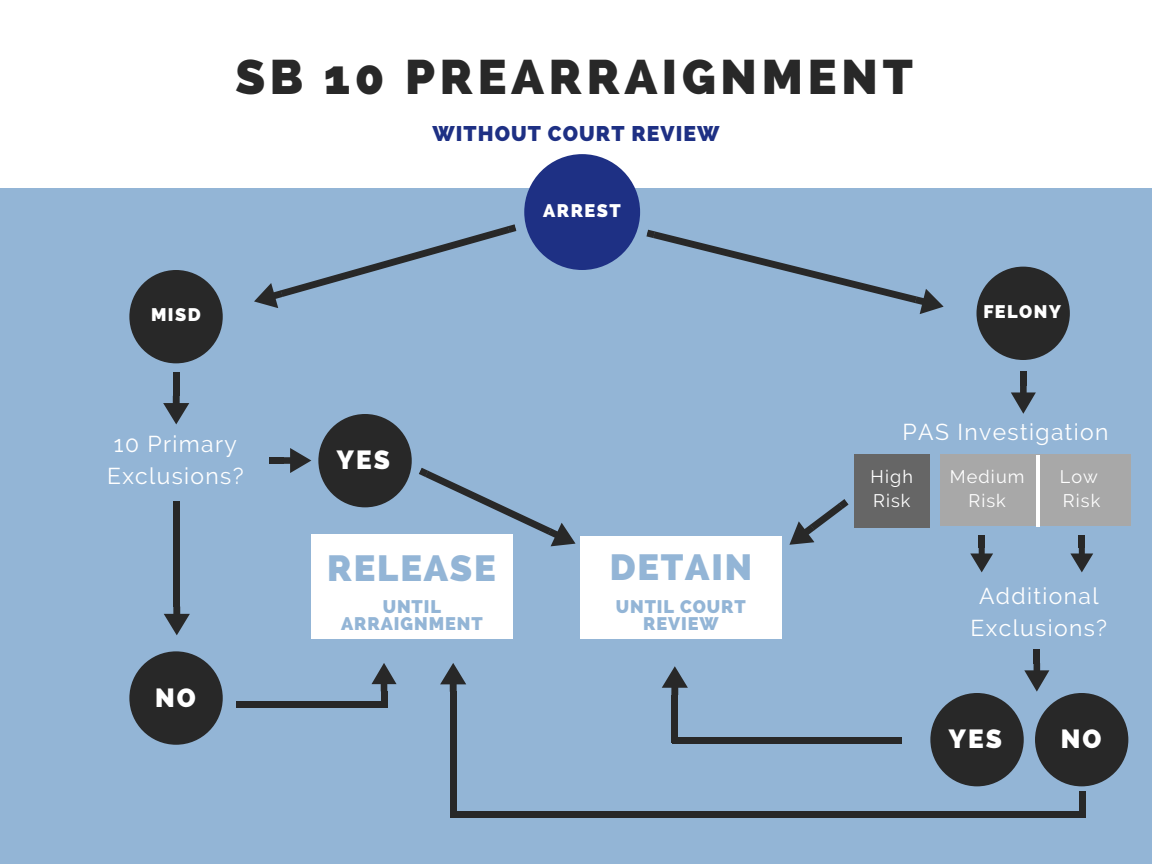
<style>
.page{position:relative;width:1152px;height:864px;background:#93b5d6}
.page>*{position:absolute;margin:0;border:0;box-sizing:border-box;transform-origin:0 0}
.t1{font:800 48.3px "Raleway";letter-spacing:.1em;color:#282828}
.t2{font:800 36.3px "Raleway";letter-spacing:.05em;color:#93b5d6}
.t3{font:800 26.1px "Raleway";letter-spacing:.08em;color:#fff}
.t4{font:22.8px/31.5px "Raleway";letter-spacing:.06em;color:#fff}
.t5{font:800 21.15px "Raleway";letter-spacing:.05em;color:#1e3084}
.t6{font:800 18.15px/16.8px "Raleway";letter-spacing:.05em;color:#93b5d6;text-align:center}
.t7{font:18.15px/24.8px "Raleway";letter-spacing:.06em;color:#fff}
.t8{font:800 18.15px "Raleway";letter-spacing:.08em;color:#fff}
</style>
<div class="page">
<div style="left:581px;top:537px;width:201px;height:102px;background:#fff"></div>
<div style="left:312px;top:534px;width:201px;height:105px;background:#fff"></div>
<div style="left:941px;top:454px;width:190px;height:73px;background:#a8a8a8"></div>
<div style="left:129px;top:270px;width:94px;height:93px;background:#282828;border-radius:50%"></div>
<div style="left:977px;top:267px;width:93px;height:93px;background:#282828;border-radius:50%"></div>
<svg style="left:646px;top:230px;width:298px;height:84px"></svg>
<div style="left:173px;top:379px;width:7px;height:17px;background:#282828"></div>
<div style="left:173px;top:372px;width:7px;height:7px;background:#282828"></div>
<svg style="left:163px;top:396px;width:26px;height:28px"></svg>
<div style="left:318px;top:414px;width:94px;height:93px;background:#282828;border-radius:50%"></div>
<div style="left:129px;top:651px;width:94px;height:94px;background:#282828;border-radius:50%"></div>
<svg style="left:419px;top:468px;width:162px;height:87px"></svg>
<div style="left:930px;top:693px;width:94px;height:93px;background:#282828;border-radius:50%"></div>
<div style="left:1035px;top:693px;width:93px;height:93px;background:#282828;border-radius:50%"></div>
<svg style="left:789px;top:499px;width:60px;height:46px"></svg>
<div style="left:173px;top:508px;width:7px;height:99px;background:#282828"></div>
<div style="left:173px;top:501px;width:7px;height:7px;background:#282828"></div>
<svg style="left:164px;top:607px;width:26px;height:28px"></svg>
<div style="left:671px;top:695px;width:7px;height:40px;background:#282828"></div>
<div style="left:671px;top:735px;width:7px;height:7px;background:#282828"></div>
<svg style="left:662px;top:666px;width:26px;height:29px"></svg>
<div style="left:381px;top:691px;width:6px;height:9px;background:#282828"></div>
<div style="left:381px;top:700px;width:6px;height:7px;background:#282828"></div>
<svg style="left:371px;top:663px;width:26px;height:28px"></svg>
<div style="left:450px;top:691px;width:7px;height:120px;background:#282828"></div>
<div style="left:450px;top:810px;width:7px;height:8px;background:#282828"></div>
<svg style="left:440px;top:663px;width:26px;height:29px"></svg>
<div style="left:259px;top:701px;width:127px;height:7px;background:#282828"></div>
<div style="left:672px;top:737px;width:127px;height:7px;background:#282828"></div>
<div style="left:451px;top:811px;width:542px;height:7px;background:#282828"></div>
<div style="left:1079px;top:791px;width:7px;height:27px;background:#282828"></div>
<div style="left:0;top:0;width:1152px;height:188px;background:#fff"></div>
<div style="left:524px;top:154px;width:116px;height:116px;background:#1e3084;border-radius:50%"></div>
<svg style="left:254px;top:224px;width:263px;height:84px"></svg>
<div style="left:276px;top:457px;width:7px;height:7px;background:#282828"></div>
<div style="left:269px;top:457px;width:7px;height:7px;background:#282828"></div>
<svg style="left:283px;top:448px;width:28px;height:25px"></svg>
<div style="left:1020px;top:378px;width:7px;height:7px;background:#282828"></div>
<div style="left:1020px;top:371px;width:7px;height:8px;background:#282828"></div>
<svg style="left:1011px;top:385px;width:25px;height:29px"></svg>
<div style="left:854px;top:454px;width:75px;height:74px;background:#666"></div>
<div style="left:547px;top:811px;width:537px;height:7px;background:#282828"></div>
<div style="left:775px;top:737px;width:127px;height:7px;background:#282828"></div>
<div style="left:236px;top:701px;width:127px;height:7px;background:#282828"></div>
<hr style="left:1036px;top:455px;width:4px;height:23px;background:#fff">
<hr style="left:1036px;top:504px;width:4px;height:23px;background:#fff">
<hr style="left:1036px;top:477px;width:4px;height:28px;background:#fff">
<svg style="left:970px;top:536px;width:23px;height:36px"></svg>
<svg style="left:1070px;top:536px;width:23px;height:36px"></svg>
<div style="left:1034px;top:656px;width:6px;height:7px;background:#282828"></div>
<div style="left:1034px;top:649px;width:6px;height:8px;background:#282828"></div>
<svg style="left:1024px;top:663px;width:25px;height:29px"></svg>
<h1 class="t1" style="left:235px;top:48px;width:679px">SB 10 PREARRAIGNMENT</h1>
<p class="t5" style="left:432px;top:121px;width:289px">WITHOUT COURT REVIEW</p>
<p class="t8" style="left:543px;top:200px;width:79px">ARREST</p>
<p class="t8" style="left:151px;top:304px;width:51px">MISD</p>
<p class="t8" style="left:983px;top:301px;width:79px">FELONY</p>
<p class="t4" style="left:107px;top:428px;width:138px">10 Primary<br>Exclusions?</p>
<p class="t3" style="left:155px;top:682px;width:42px">NO</p>
<p class="t3" style="left:337px;top:445px;width:54px">YES</p>
<h2 class="t2" style="left:327px;top:547px;width:170px">RELEASE</h2>
<h2 class="t2" style="left:610px;top:546px;width:144px">DETAIN</h2>
<p class="t6" style="left:341px;top:598px;width:143px">UNTIL<br>ARRAIGNMENT</p>
<p class="t6" style="left:616px;top:598px;width:132px">UNTIL COURT<br>REVIEW</p>
<p class="t4" style="left:903px;top:416px;width:207px">PAS Investigation</p>
<p class="t7" style="left:950px;top:464px;width:76px;text-align:center">Medium<br>Risk</p>
<p class="t7" style="left:871px;top:464px;width:44px">High<br>Risk</p>
<p class="t7" style="left:1060px;top:464px;width:42px">Low<br>Risk</p>
<p class="t4" style="left:971px;top:580px;width:138px;text-align:center">Additional<br>Exclusions?</p>
<p class="t3" style="left:949px;top:724px;width:54px">YES</p>
<p class="t3" style="left:1061px;top:724px;width:42px">NO</p>
</div>
